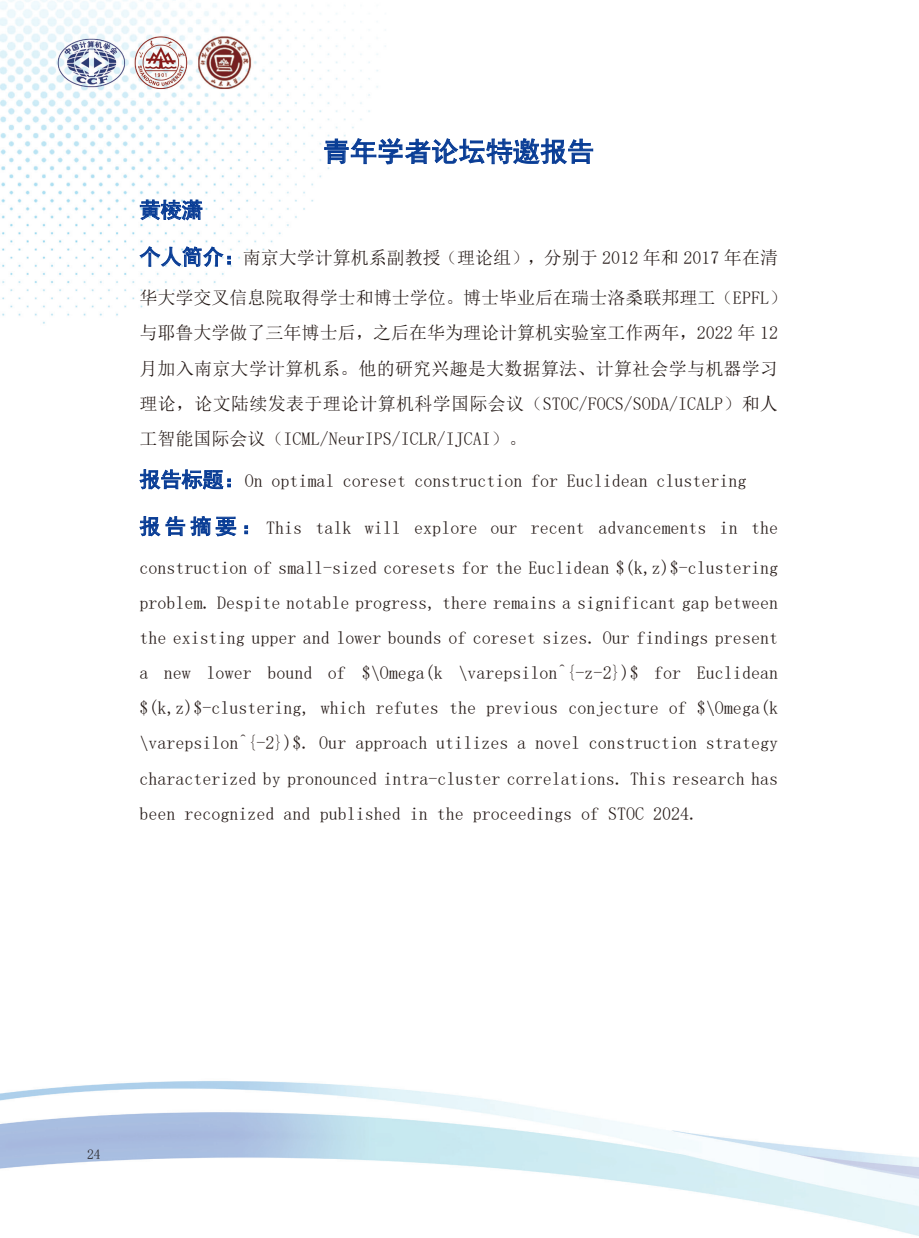
<style>
.page{position:relative;width:919px;height:1238px;background:#fff}
.page>*{position:absolute;margin:0;border:0;box-sizing:border-box;transform-origin:0 0}
.t1{font:27px "Sim Hei";letter-spacing:.005em;color:#083c95}
.t2{font:21.15px "Sim Hei";color:#083c95}
.t3{font:18px/35.1px "N Sim Sun";color:#231815}
.t4{font:13.5px "Sim Sun";color:#231f20}
.s1{font-family:"Sim Hei";font-size:21.15px;color:#083c95}
</style>
<div class="page">
<img style="left:0;top:0;width:918px;height:1236px">
<p class="t1" style="left:323px;top:138px;width:273px">青年学者论坛特邀报告</p>
<p class="t2" style="left:139px;top:199px;width:65px">黄棱潇</p>
<p class="t3" style="left:139px;top:240px;width:640px"><span class="s1">个人简介：</span>南京大学计算机系副教授（理论组），分别于 2012 年和 2017 年在清</p>
<p class="t3" style="left:139px;top:280px;width:649px">华大学交叉信息院取得学士和博士学位。博士毕业后在瑞士洛桑联邦理工（EPFL）与耶鲁大学做了三年博士后，之后在华为理论计算机实验室工作两年，2022 年 12月加入南京大学计算机系。他的研究兴趣是大数据算法、计算社会学与机器学习理论，论文陆续发表于理论计算机科学国际会议（STOC/FOCS/SODA/ICALP）和人工智能国际会议（ICML/NeurIPS/ICLR/IJCAI）。</p>
<p class="t3" style="left:139px;top:463px;width:608px"><span class="s1">报告标题：</span>On optimal coreset construction for Euclidean clustering</p>
<p class="t3" style="left:139px;top:509px;width:640px"><span class="s1">报告摘要：</span> This talk will explore our recent advancements in the</p>
<p class="t3" style="left:139px;top:549px;width:640px;text-align:justify">construction of small-sized coresets for the Euclidean $(k,z)$-clustering problem. Despite notable progress, there remains a significant gap between the existing upper and lower bounds of coreset sizes. Our findings present a new lower bound of $\Omega(k \varepsilon^{-z-2})$ for Euclidean $(k,z)$-clustering, which refutes the previous conjecture of $\Omega(k \varepsilon^{-2})$. Our approach utilizes a novel construction strategy characterized by pronounced intra-cluster correlations. This research has been recognized and published in the proceedings of STOC 2024.</p>
<p class="t4" style="left:87px;top:1147px;width:15px">24</p>
</div>
